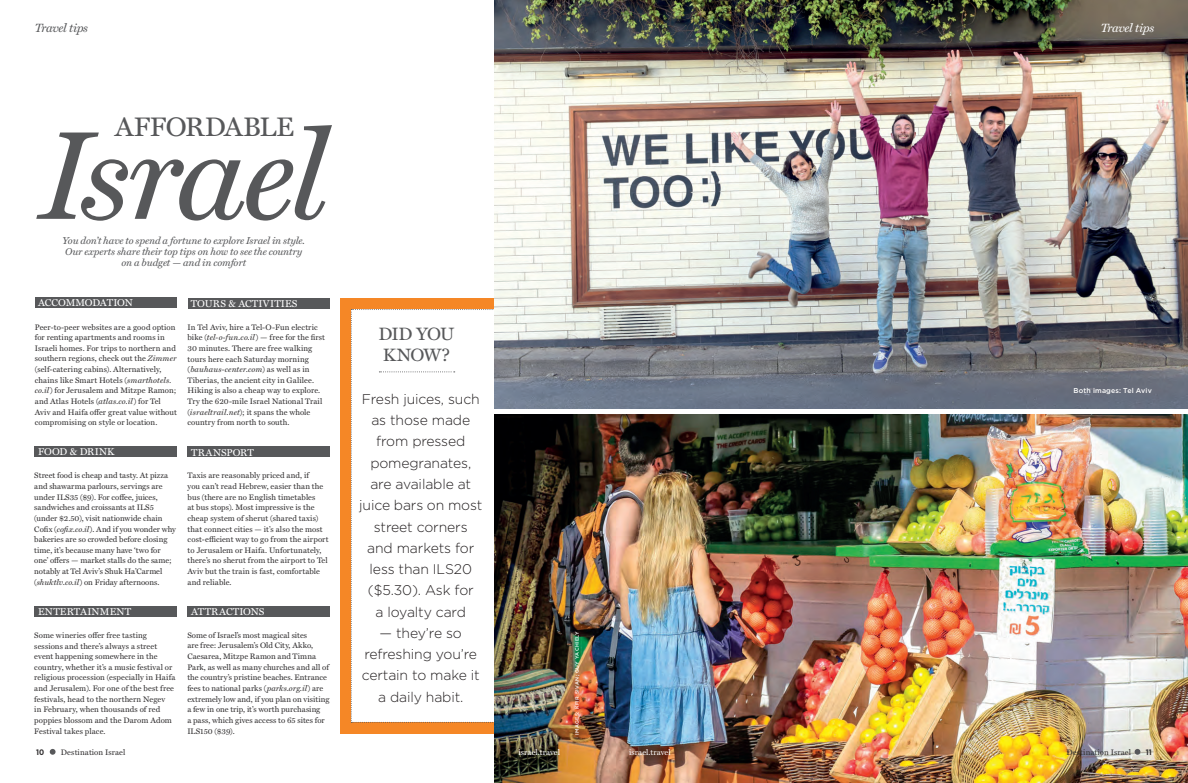
<style>
.page{position:relative;width:1188px;height:783px;background:#fff}
.page>*{position:absolute;margin:0;border:0;box-sizing:border-box;transform-origin:0 0}
.t1{font:italic 126.3px "Miller Text";letter-spacing:-.035em;color:#57585a}
.t2{font:27px "Miller Text";letter-spacing:-.015em;color:#57585a}
.t3{font:18px/21.3px "Miller Text";letter-spacing:-.045em;color:#57585a}
.t4{font:300 14px/21.3px "Gotham";letter-spacing:-.01em;color:#231f20;text-align:center}
.t5{font:italic 12px "Miller Text";letter-spacing:-.02em;color:#57585a}
.t6{font:italic 12px "Miller Text";letter-spacing:-.02em;color:#fff}
.t7{font:italic 10px/10.6px "Miller Text";letter-spacing:-.01em;color:#57585a;text-align:center}
.t8{font:10px "Miller Text";letter-spacing:.01em;color:#fff}
.t9{font:10px "Miller Text";letter-spacing:-.02em;color:#fff}
.t10{font:8px/10.6px "Miller Text";letter-spacing:.01em;color:#312f30}
.t11{font:8px "Miller Text";letter-spacing:.01em;color:#fff}
.t12{font:700 8px "Gotham Narrow";color:#312f30}
.t13{font:500 7px "Gotham";letter-spacing:.02em;color:#fff}
.t14{font:500 5px "Gotham";letter-spacing:.075em;color:#fff}
.s1{font-style:italic}
</style>
<div class="page">
<div style="left:340px;top:298px;width:254px;height:435px;background:#f58726"></div>
<img style="left:494px;top:0;width:694px;height:409px">
<img style="left:494px;top:414px;width:694px;height:369px">
<svg style="left:50px;top:749px;width:6px;height:6px"></svg>
<svg style="left:1135px;top:749px;width:5px;height:6px"></svg>
<img style="left:351px;top:309px;width:244px;height:414px">
<div style="left:35px;top:298px;width:142px;height:10px;background:#57585a"></div>
<div style="left:187px;top:446px;width:142px;height:11px;background:#57585a"></div>
<div style="left:187px;top:606px;width:142px;height:11px;background:#57585a"></div>
<div style="left:34px;top:446px;width:143px;height:11px;background:#57585a"></div>
<div style="left:188px;top:298px;width:142px;height:10px;background:#57585a"></div>
<div style="left:34px;top:606px;width:143px;height:11px;background:#57585a"></div>
<h3 class="t5" style="left:35px;top:21px;width:55px">Travel tips</h3>
<h3 class="t6" style="left:1101px;top:21px;width:55px">Travel tips</h3>
<h2 class="t2" style="left:115px;top:111px;width:181px">AFFORDABLE</h2>
<h1 class="t1" style="left:40px;top:103px;width:290px">Israel</h1>
<p class="t7" style="left:62px;top:236px;width:244px">You don’t have to spend a fortune to explore Israel in style.<br>Our experts share their top tips on how to see the country on a budget — and in comfort</p>
<p class="t9" style="left:38px;top:297px;width:96px">ACCOMMODATION</p>
<p class="t8" style="left:191px;top:298px;width:108px">TOURS &amp; ACTIVITIES</p>
<p class="t10" style="left:35px;top:322px;width:144px">Peer-to-peer websites are a good option for renting apartments and rooms in Israeli homes. For trips to northern and southern regions, check out the <span class="s1">Zimmer </span>(self-catering cabins). Alternatively, chains like Smart Hotels (<span class="s1">smarthotels. co.il</span>) for Jerusalem and Mitzpe Ramon; and Atlas Hotels (<span class="s1">atlas.co.il</span>) for Tel Aviv and Haifa offer great value without compromising on style or location.</p>
<p class="t8" style="left:38px;top:446px;width:78px">FOOD &amp; DRINK</p>
<p class="t10" style="left:34px;top:471px;width:143px">Street food is cheap and tasty. At pizza and shawarma parlours, servings are under ILS35 ($9). For coffee, juices, sandwiches and croissants at ILS5 (under $2.50), visit nationwide chain Cofix (<span class="s1">cofix.co.il</span>). And if you wonder why bakeries are so crowded before closing time, it’s because many have ‘two for one’ offers — market stalls do the same; notably at Tel Aviv’s Shuk Ha’Carmel (<span class="s1">shuktlv.co.il</span>) on Friday afternoons.</p>
<p class="t8" style="left:38px;top:606px;width:95px">ENTERTAINMENT</p>
<p class="t10" style="left:34px;top:630px;width:143px">Some wineries offer free tasting sessions and there’s always a street event happening somewhere in the country, whether it’s a music festival or religious procession (especially in Haifa and Jerusalem). For one of the best free festivals, head to the northern Negev<br>in February, when thousands of red poppies blossom and the Darom Adom Festival takes place.</p>
<p class="t10" style="left:188px;top:322px;width:139px">In Tel Aviv, hire a Tel-O-Fun electric bike (<span class="s1">tel-o-fun.co.il</span>) — free for the first 30 minutes. There are free walking tours here each Saturday morning (<span class="s1">bauhaus-center.com</span>) as well as in Tiberias, the ancient city in Galilee.<br>Hiking is also a cheap way to explore.<br>Try the 620-mile Israel National Trail (<span class="s1">israeltrail.net</span>); it spans the whole country from north to south.</p>
<p class="t8" style="left:191px;top:446px;width:64px">TRANSPORT</p>
<p class="t10" style="left:188px;top:471px;width:143px">Taxis are reasonably priced and, if<br>you can’t read Hebrew, easier than the bus (there are no English timetables<br>at bus stops). Most impressive is the cheap system of sherut (shared taxis) that connect cities — it’s also the most cost-efficient way to go from the airport to Jerusalem or Haifa. Unfortunately, there’s no sherut from the airport to Tel Aviv but the train is fast, comfortable and reliable.</p>
<p class="t8" style="left:191px;top:606px;width:75px">ATTRACTIONS</p>
<p class="t10" style="left:187px;top:630px;width:144px">Some of Israel’s most magical sites<br>are free: Jerusalem’s Old City, Akko, Caesarea, Mitzpe Ramon and Timna Park, as well as many churches and all of the country’s pristine beaches. Entrance fees to national parks (<span class="s1">parks.org.il</span>) are extremely low and, if you plan on visiting a few in one trip, it’s worth purchasing<br>a pass, which gives access to 65 sites for ILS150 ($39).</p>
<h3 class="t3" style="left:378px;top:324px;width:78px">DID YOU<br>KNOW?</h3>
<h3 class="t4" style="left:359px;top:388px;width:125px">Fresh juices, such as those made from pressed pomegranates, are available at juice bars on most street corners<br>and markets for less than ILS20 ($5.30). Ask for<br>a loyalty card</h3>
<h3 class="t4" style="left:362px;top:622px;width:119px">— they’re so refreshing you’re certain to make it a daily habit.</h3>
<p class="t14" style="left:574px;top:735px;width:105px;rotate:-90deg">IMAGES: KFIR SIVAN; GUY YACHIELY</p>
<p class="t13" style="left:1074px;top:386px;width:80px">Both images: Tel Aviv</p>
<p class="t12" style="left:36px;top:747px;width:10px">10</p>
<p class="t10" style="left:61px;top:747px;width:66px">Destination Israel</p>
<p class="t11" style="left:518px;top:747px;width:43px">israel.travel</p>
<p class="t11" style="left:629px;top:747px;width:43px">israel.travel</p>
<p class="t10" style="left:1067px;top:747px;width:66px">Destination Israel</p>
<p class="t12" style="left:1146px;top:747px;width:8px">11</p>
</div>
